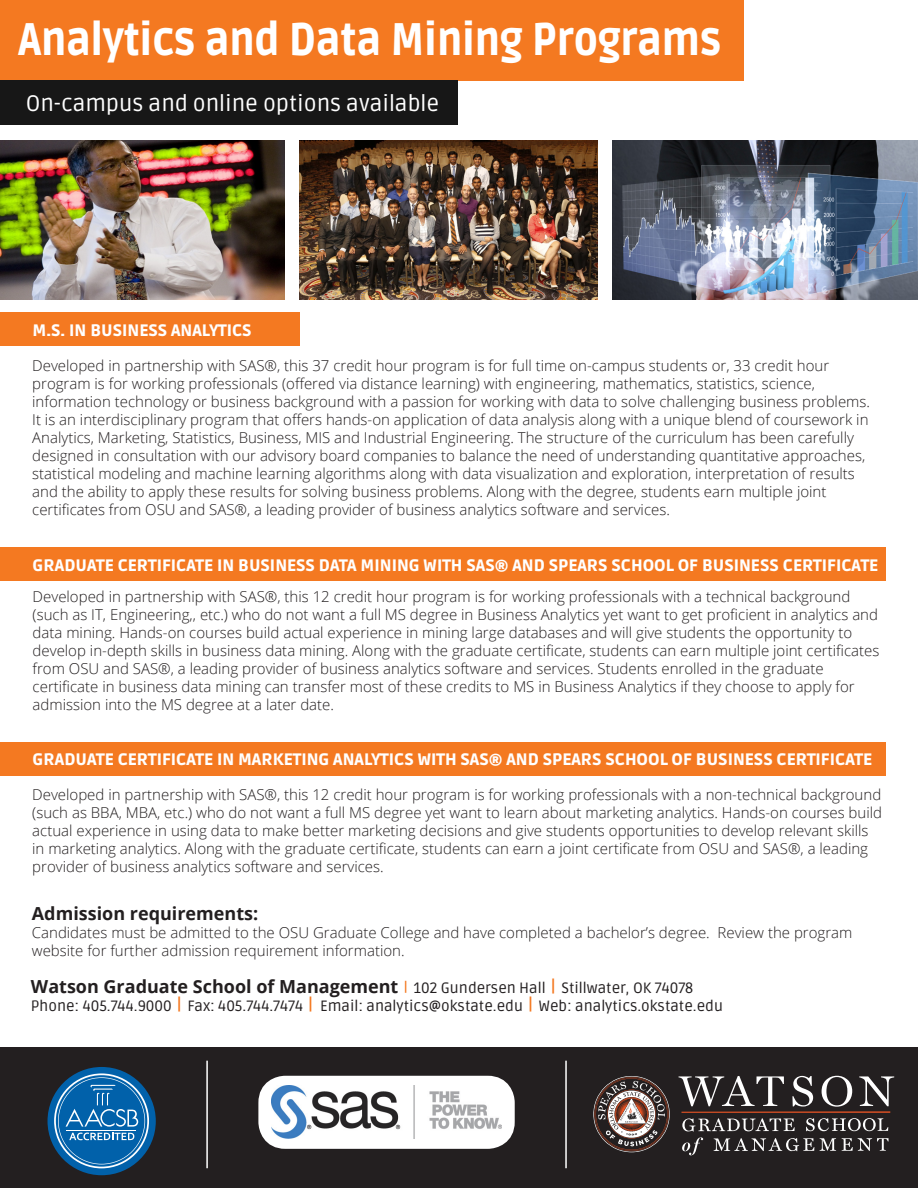
<style>
.page{position:relative;width:918px;height:1188px;background:#fff}
.page>*{position:absolute;margin:0;border:0;box-sizing:border-box;transform-origin:0 0}
.t1{font:900 45.3px "Ruda";color:#fff;scale:.88 1}
.t2{font:22.5px "Ruda";color:#fff}
.t3{font:700 18px "Open Sans";color:#231f20}
.t4{font:900 16.5px "Ruda";color:#fff}
.t5{font:300 15px/18px "Open Sans";color:#231f20}
.t6{font:15px "Ruda";color:#231f20}
.s1{font-family:"Open Sans";font-weight:700;font-size:18px}
</style>
<div class="page">
<div style="left:0;top:0;width:744px;height:80px;background:#f47921"></div>
<div style="left:0;top:1048px;width:918px;height:140px;background:#231f20"></div>
<div style="left:0;top:547px;width:885px;height:34px;background:#f47921"></div>
<div style="left:0;top:742px;width:885px;height:34px;background:#f47921"></div>
<hr style="left:206px;top:1061px;width:2px;height:107px;background:#fff">
<hr style="left:565px;top:1061px;width:2px;height:107px;background:#fff">
<img style="left:0;top:140px;width:285px;height:160px">
<div style="left:0;top:80px;width:457px;height:45px;background:#171717"></div>
<div style="left:258px;top:1076px;width:257px;height:73px;border:9px solid #fff;border-radius:23px"></div>
<img style="left:271px;top:1086px;width:231px;height:53px">
<div style="left:48px;top:1067px;width:108px;height:108px;background:#0161aa;border-radius:50%"></div>
<svg style="left:54px;top:1073px;width:95px;height:95px"></svg>
<img style="left:612px;top:140px;width:306px;height:160px">
<img style="left:299px;top:140px;width:299px;height:160px">
<hr style="left:681px;top:1111px;width:209px;height:2px;background:#e95424">
<svg style="left:682px;top:1118px;width:207px;height:37px"></svg>
<svg style="left:792px;top:1076px;width:21px;height:31px"></svg>
<svg style="left:859px;top:1076px;width:35px;height:30px"></svg>
<svg style="left:679px;top:1076px;width:105px;height:30px"></svg>
<svg style="left:822px;top:1076px;width:30px;height:31px"></svg>
<svg style="left:593px;top:1076px;width:77px;height:76px"></svg>
<div style="left:0;top:313px;width:299px;height:33px;background:#f47921"></div>
<p class="t1" style="left:18px;top:13px;width:800px">Analytics and Data Mining Programs</p>
<p class="t2" style="left:26px;top:91px;width:415px">On-campus and online options available</p>
<p class="t4" style="left:33px;top:321px;width:221px">M.S. IN BUSINESS ANALYTICS</p>
<p class="t5" style="left:32px;top:356px;width:839px">Developed in partnership with SAS®, this 37 credit hour program is for full time on-campus students or, 33 credit hour program is for working professionals (offered via distance learning) with engineering, mathematics, statistics, science, information technology or business background with a passion for working with data to solve challenging business problems.<br>It is an interdisciplinary program that offers hands-on application of data analysis along with a unique blend of coursework in Analytics, Marketing, Statistics, Business, MIS and Industrial Engineering. The structure of the curriculum has been carefully designed in consultation with our advisory board companies to balance the need of understanding quantitative approaches, statistical modeling and machine learning algorithms along with data visualization and exploration, interpretation of results and the ability to apply these results for solving business problems. Along with the degree, students earn multiple joint certificates from OSU and SAS®, a leading provider of business analytics software and services.</p>
<p class="t4" style="left:33px;top:555px;width:847px">GRADUATE CERTIFICATE IN BUSINESS DATA MINING WITH SAS® AND SPEARS SCHOOL OF BUSINESS CERTIFICATE</p>
<p class="t5" style="left:33px;top:587px;width:848px">Developed in partnership with SAS®, this 12 credit hour program is for working professionals with a technical background (such as IT, Engineering,, etc.) who do not want a full MS degree in Business Analytics yet want to get proficient in analytics and data mining. Hands-on courses build actual experience in mining large databases and will give students the opportunity to develop in-depth skills in business data mining. Along with the graduate certificate, students can earn multiple joint certificates from OSU and SAS®, a leading provider of business analytics software and services. Students enrolled in the graduate certificate in business data mining can transfer most of these credits to MS in Business Analytics if they choose to apply for admission into the MS degree at a later date.</p>
<p class="t4" style="left:33px;top:750px;width:841px">GRADUATE CERTIFICATE IN MARKETING ANALYTICS WITH SAS® AND SPEARS SCHOOL OF BUSINESS CERTIFICATE</p>
<p class="t5" style="left:32px;top:786px;width:851px">Developed in partnership with SAS®, this 12 credit hour program is for working professionals with a non-technical background (such as BBA, MBA, etc.) who do not want a full MS degree yet want to learn about marketing analytics. Hands-on courses build actual experience in using data to make better marketing decisions and give students opportunities to develop relevant skills in marketing analytics. Along with the graduate certificate, students can earn a joint certificate from OSU and SAS®, a leading provider of business analytics software and services.</p>
<p class="t3" style="left:32px;top:900px;width:228px">Admission requirements:</p>
<p class="t5" style="left:32px;top:923px;width:822px">Candidates must be admitted to the OSU Graduate College and have completed a bachelor’s degree. Review the program website for further admission requirement information.</p>
<p class="t6" style="left:31px;top:979px;width:664px"><span class="s1">Watson Graduate School of Management</span> <sup>|</sup> 102 Gundersen Hall <sup>|</sup> Stillwater, OK 74078</p>
<p class="t6" style="left:31px;top:997px;width:694px">Phone: 405.744.9000 <sup>|</sup> Fax: 405.744.7474 <sup>|</sup> Email: analytics@okstate.edu <sup>|</sup> Web: analytics.okstate.edu</p>
</div>
